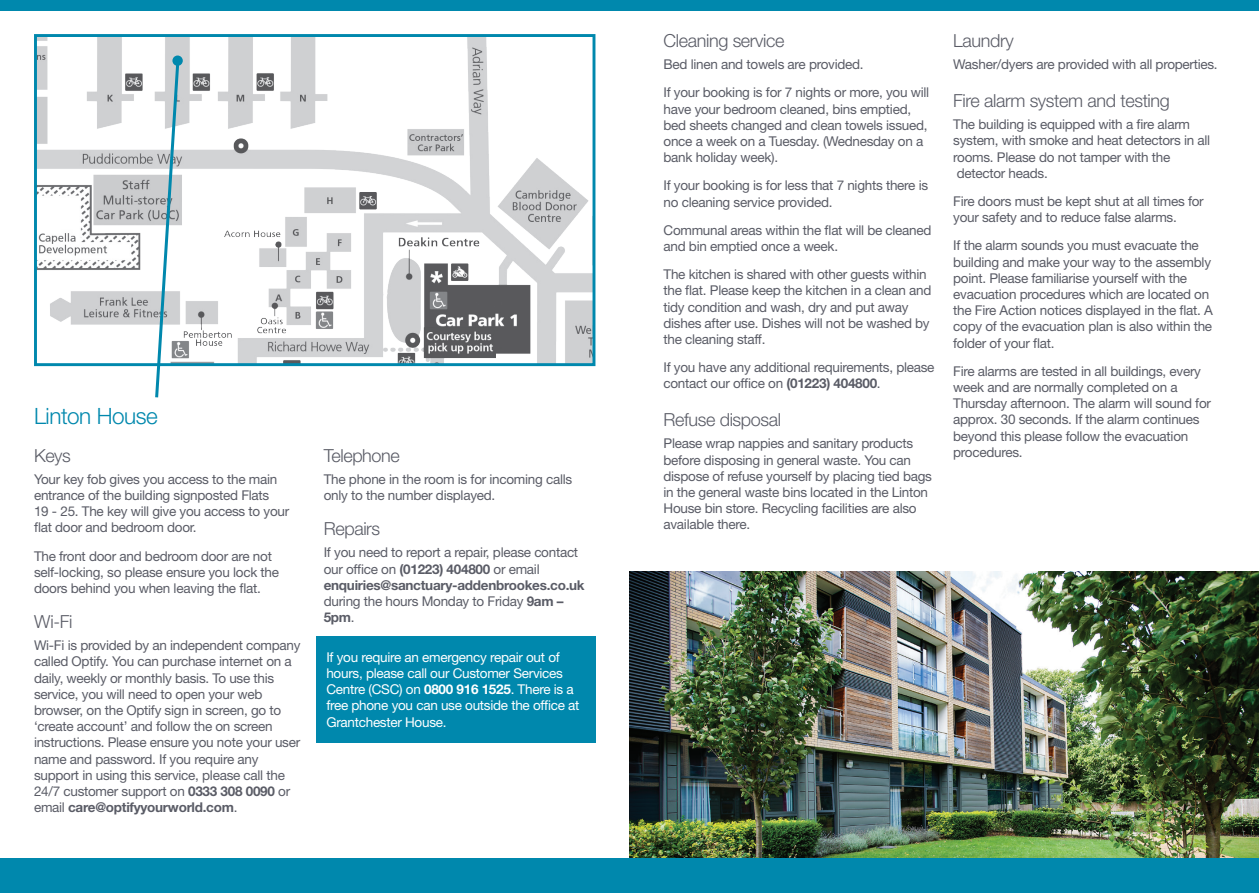
<style>
.page{position:relative;width:1259px;height:893px;background:#fff}
.page>*{position:absolute;margin:0;border:0;box-sizing:border-box;transform-origin:0 0}
.t1{font:300 22.5px "Helvetica Neue LT Std";letter-spacing:-.02em;color:#0088ad}
.t2{font:300 18px "Helvetica Neue LT Std";letter-spacing:-.02em;color:#5a5c66}
.t3{font:13.5px/16.2px "Helvetica Neue LT Std";letter-spacing:-.02em;color:#5a5c66}
.t4{font:13.5px/16.2px "Helvetica Neue LT Std";letter-spacing:-.02em;color:#fff}
.s1{font-weight:700}
</style>
<div class="page">
<img style="left:38px;top:38px;width:553px;height:324px">
<div style="left:34px;top:34px;width:561px;height:332px;border:3px solid #0088ad"></div>
<svg style="left:153px;top:57px;width:28px;height:341px"></svg>
<div style="left:172px;top:56px;width:11px;height:10px;background:#0088ad;border-radius:50%"></div>
<div style="left:316px;top:637px;width:279px;height:106px;background:#0088ad"></div>
<img style="left:629px;top:572px;width:630px;height:286px">
<div style="left:0;top:859px;width:1259px;height:34px;background:#0088ad"></div>
<div style="left:0;top:0;width:1259px;height:11px;background:#0088ad"></div>
<h1 class="t1" style="left:34px;top:402px;width:125px">Linton House</h1>
<h2 class="t2" style="left:34px;top:444px;width:38px">Keys</h2>
<p class="t3" style="left:34px;top:471px;width:257px">Your key fob gives you access to the main entrance of the building signposted Flats<br>19 - 25. The key will give you access to your flat door and bedroom door.</p>
<p class="t3" style="left:34px;top:547px;width:246px">The front door and bedroom door are not self-locking, so please ensure you lock the doors behind you when leaving the flat.</p>
<h2 class="t2" style="left:34px;top:611px;width:40px">Wi-Fi</h2>
<p class="t3" style="left:34px;top:637px;width:268px">Wi-Fi is provided by an independent company called Optify. You can purchase internet on a daily, weekly or monthly basis. To use this service, you will need to open your web browser, on the Optify sign in screen, go to ‘create account’ and follow the on screen instructions. Please ensure you note your user name and password. If you require any support in using this service, please call the 24/7 customer support on <span class="s1">0333 308 0090</span> or email <span class="s1">care@optifyyourworld.com</span>.</p>
<h2 class="t2" style="left:324px;top:444px;width:78px">Telephone</h2>
<p class="t3" style="left:324px;top:471px;width:250px">The phone in the room is for incoming calls only to the number displayed.</p>
<h2 class="t2" style="left:324px;top:518px;width:58px">Repairs</h2>
<p class="t3" style="left:324px;top:544px;width:262px">If you need to report a repair, please contact our office on <span class="s1">(01223) 404800</span> or email <span class="s1">enquiries@sanctuary-addenbrookes.co.uk </span>during the hours Monday to Friday <span class="s1">9am – 5pm</span>.</p>
<p class="t4" style="left:326px;top:649px;width:254px">If you require an emergency repair out of hours, please call our Customer Services Centre (CSC) on <span class="s1">0800 916 1525</span>. There is a free phone you can use outside the office at Grantchester House.</p>
<h2 class="t2" style="left:663px;top:30px;width:122px">Cleaning service</h2>
<p class="t3" style="left:663px;top:50px;width:267px;line-height:28.2px">Bed linen and towels are provided.<br>If your booking is for 7 nights or more, you will</p>
<p class="t3" style="left:663px;top:100px;width:265px">have your bedroom cleaned, bins emptied, bed sheets changed and clean towels issued, once a week on a Tuesday. (Wednesday on a bank holiday week).</p>
<p class="t3" style="left:663px;top:177px;width:266px">If your booking is for less that 7 nights there is no cleaning service provided.</p>
<p class="t3" style="left:663px;top:222px;width:269px">Communal areas within the flat will be cleaned and bin emptied once a week.</p>
<p class="t3" style="left:663px;top:266px;width:269px">The kitchen is shared with other guests within the flat. Please keep the kitchen in a clean and tidy condition and wash, dry and put away dishes after use. Dishes will not be washed by the cleaning staff.</p>
<p class="t3" style="left:663px;top:359px;width:272px">If you have any additional requirements, please contact our office on <span class="s1">(01223) 404800</span>.</p>
<h2 class="t2" style="left:663px;top:409px;width:119px">Refuse disposal</h2>
<p class="t3" style="left:663px;top:435px;width:270px">Please wrap nappies and sanitary products before disposing in general waste. You can dispose of refuse yourself by placing tied bags in the general waste bins located in the Linton House bin store. Recycling facilities are also available there.</p>
<h2 class="t2" style="left:953px;top:30px;width:62px">Laundry</h2>
<p class="t3" style="left:953px;top:56px;width:266px">Washer/dyers are provided with all properties.</p>
<h2 class="t2" style="left:953px;top:90px;width:218px">Fire alarm system and testing</h2>
<p class="t3" style="left:953px;top:116px;width:258px">The building is equipped with a fire alarm system, with smoke and heat detectors in all rooms. Please do not tamper with the detector heads.</p>
<p class="t3" style="left:953px;top:193px;width:252px">Fire doors must be kept shut at all times for your safety and to reduce false alarms.</p>
<p class="t3" style="left:953px;top:237px;width:261px">If the alarm sounds you must evacuate the building and make your way to the assembly point. Please familiarise yourself with the evacuation procedures which are located on the Fire Action notices displayed in the flat. A copy of the evacuation plan is also within the folder of your flat.</p>
<p class="t3" style="left:953px;top:363px;width:259px">Fire alarms are tested in all buildings, every week and are normally completed on a Thursday afternoon. The alarm will sound for approx. 30 seconds. If the alarm continues beyond this please follow the evacuation procedures.</p>
</div>
